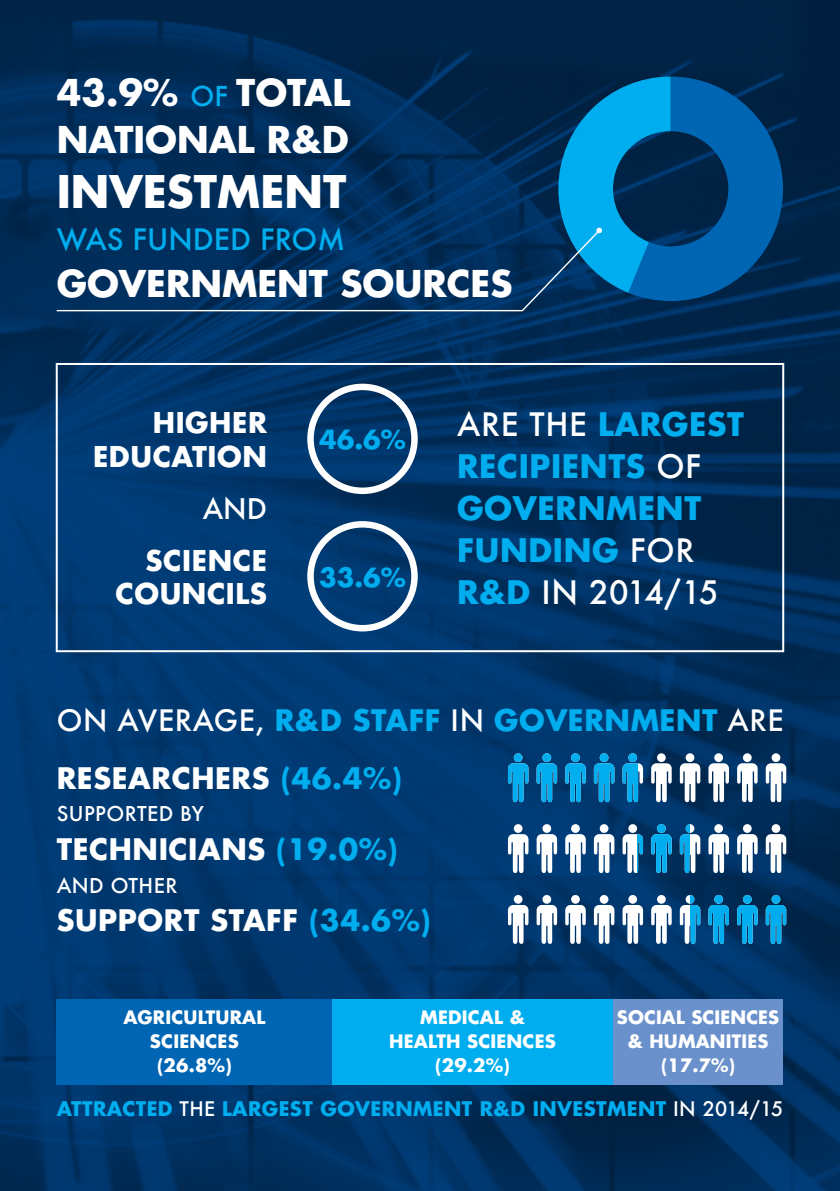
<style>
.page{position:relative;width:840px;height:1191px;background:#fff}
.page>*{position:absolute;margin:0;border:0;box-sizing:border-box;transform-origin:0 0}
.t1{font:700 43.8px "Futura";color:#fff}
.t2{font:700 36px/46.6px "Futura";color:#fff}
.t3{font:700 31.6px/41.8px "Futura";letter-spacing:.02em;color:#00aeef}
.t4{font:700 28.8px "Futura";letter-spacing:.02em;color:#fff}
.t5{font:700 28.8px "Futura";letter-spacing:.02em;color:#00aeef}
.t6{font:500 28.8px "Futura";color:#00aeef}
.t7{font:700 27.8px "Futura";letter-spacing:.02em;color:#fff}
.t8{font:500 27.8px "Futura";color:#fff}
.t9{font:700 25.6px "Futura";color:#00aeef}
.t10{font:500 20px "Futura";letter-spacing:.02em;color:#fff}
.t11{font:700 19.6px "Futura";letter-spacing:.02em;color:#00aeef}
.t12{font:700 18px/24px "Futura";letter-spacing:.01em;color:#fff;text-align:center}
.s1{font-weight:500;font-size:26.8px;color:#00aeef}
.s2{font-weight:500;color:#fff}
.s3{color:#00aeef}
</style>
<div class="page">
<img style="left:0;top:0;width:839px;height:1191px">
<svg style="left:55px;top:228px;width:546px;height:84px;background:#043361"></svg>
<svg style="left:558px;top:77px;width:224px;height:224px;background:#005d96"></svg>
<div style="left:56px;top:363px;width:727px;height:289px;border:2px solid #fff"></div>
<svg style="left:307px;top:384px;width:110px;height:110px"></svg>
<svg style="left:307px;top:521px;width:110px;height:110px;background:#2c5b89"></svg>
<svg style="left:507px;top:753px;width:278px;height:49px"></svg>
<svg style="left:513px;top:753px;width:124px;height:49px;background:#0673ae"></svg>
<svg style="left:507px;top:824px;width:278px;height:49px"></svg>
<svg style="left:637px;top:824px;width:52px;height:49px;background:#05649a"></svg>
<svg style="left:507px;top:895px;width:182px;height:49px"></svg>
<svg style="left:689px;top:895px;width:96px;height:49px;background:#086da2"></svg>
<div style="left:612px;top:999px;width:170px;height:85px;background:#6a91cb"></div>
<div style="left:331px;top:999px;width:281px;height:85px;background:#00aeef"></div>
<div style="left:57px;top:999px;width:275px;height:85px;background:#0066b3"></div>
<p class="t2" style="left:57px;top:68px;width:293px">43.9% <span class="s1">OF</span> TOTAL<br>NATIONAL R&amp;D</p>
<p class="t1" style="left:57px;top:161px;width:291px">INVESTMENT</p>
<p class="t6" style="left:57px;top:220px;width:289px">WAS FUNDED FROM</p>
<p class="t2" style="left:57px;top:259px;width:457px">GOVERNMENT SOURCES</p>
<p class="t7" style="left:153px;top:403px;width:116px">HIGHER</p>
<p class="t7" style="left:93px;top:437px;width:175px">EDUCATION</p>
<p class="t8" style="left:202px;top:489px;width:22px">AND</p>
<p class="t7" style="left:145px;top:541px;width:123px">SCIENCE</p>
<p class="t7" style="left:115px;top:574px;width:153px">COUNCILS</p>
<p class="t9" style="left:319px;top:422px;width:88px">46.6%</p>
<p class="t9" style="left:319px;top:559px;width:88px">33.6%</p>
<p class="t3" style="left:457px;top:402px;width:288px"><span class="s2">ARE THE</span> LARGEST<br>RECIPIENTS <span class="s2">OF<br></span>GOVERNMENT<br>FUNDING <span class="s2">FOR<br></span>R&amp;D <span class="s2">IN 2014/15</span></p>
<p class="t5" style="left:57px;top:700px;width:728px"><span class="s2">ON AVERAGE,</span> R&amp;D STAFF <span class="s2">IN</span> GOVERNMENT <span class="s2">ARE</span></p>
<p class="t4" style="left:57px;top:758px;width:346px">RESEARCHERS <span class="s3">(46.4%)</span></p>
<p class="t10" style="left:57px;top:799px;width:148px">SUPPORTED BY</p>
<p class="t4" style="left:57px;top:829px;width:342px">TECHNICIANS <span class="s3">(19.0%)</span></p>
<p class="t10" style="left:57px;top:871px;width:69px">AND OTHER</p>
<p class="t4" style="left:57px;top:900px;width:375px">SUPPORT STAFF <span class="s3">(34.6%)</span></p>
<p class="t12" style="left:616px;top:1005px;width:164px">SOCIAL SCIENCES &amp; HUMANITIES (17.7%)</p>
<p class="t11" style="left:57px;top:1094px;width:727px">ATTRACTED <span class="s2">THE</span> LARGEST GOVERNMENT R&amp;D INVESTMENT <span class="s2">IN 2014/15</span></p>
<p class="t12" style="left:123px;top:1005px;width:142px">AGRICULTURAL</p>
<p class="t12" style="left:150px;top:1029px;width:90px">SCIENCES</p>
<p class="t12" style="left:157px;top:1053px;width:76px">(26.8%)</p>
<p class="t12" style="left:420px;top:1005px;width:106px">MEDICAL &amp;</p>
<p class="t12" style="left:389px;top:1029px;width:168px">HEALTH SCIENCES</p>
<p class="t12" style="left:435px;top:1053px;width:76px">(29.2%)</p>
</div>
